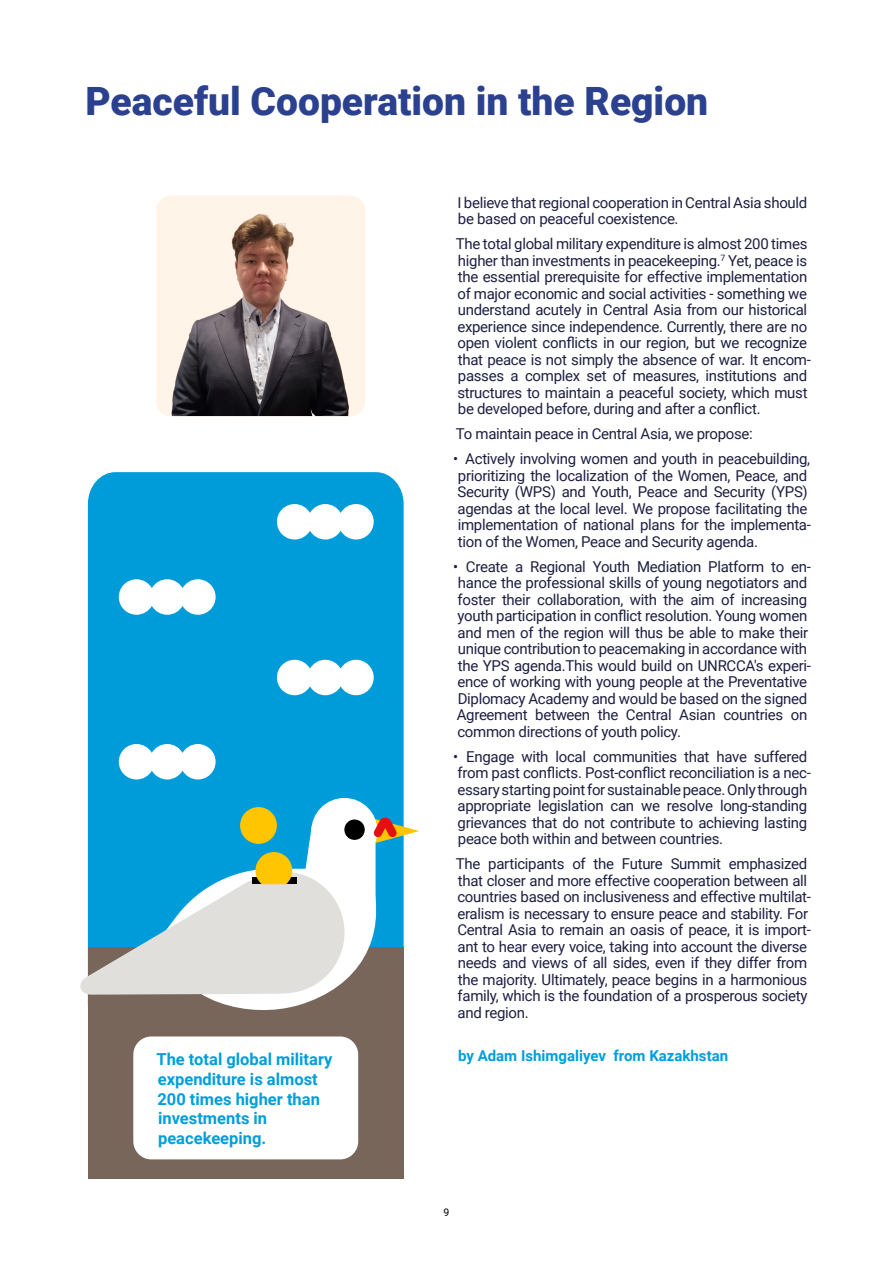
<style>
.page{position:relative;width:893px;height:1263px;background:#fff}
.page>*{position:absolute;margin:0;border:0;box-sizing:border-box;transform-origin:0 0}
.t1{font:900 39px "Roboto";color:#2b4190}
.t2{font:700 16.5px/19.8px "Roboto";color:#009edb}
.t3{font:15px/16.5px "Roboto";letter-spacing:-.02em;color:#1d1f42}
.t4{font:700 15px "Roboto";color:#009edb}
.t5{font:10.5px "Roboto";color:#000}
</style>
<div class="page">
<div style="left:88px;top:472px;width:316px;height:338px;background:#009bd9"></div>
<div style="left:88px;top:947px;width:316px;height:232px;background:#776659"></div>
<div style="left:311px;top:798px;width:66px;height:66px;background:#fff;border-radius:50%"></div>
<svg style="left:80px;top:810px;width:339px;height:200px"></svg>
<div style="left:240px;top:807px;width:37px;height:37px;background:#ffc600;border-radius:50%"></div>
<svg style="left:119px;top:579px;width:97px;height:36px"></svg>
<svg style="left:277px;top:660px;width:97px;height:35px"></svg>
<svg style="left:277px;top:504px;width:97px;height:35px"></svg>
<svg style="left:119px;top:744px;width:98px;height:35px"></svg>
<img style="left:158px;top:196px;width:207px;height:220px">
<div style="left:133px;top:1036px;width:225px;height:123px;background:#fff;border-radius:18px"></div>
<h1 class="t1" style="left:85px;top:74px;width:624px">Peaceful Cooperation in the Region</h1>
<p class="t3" style="left:458px;top:194px;width:351px">I believe that regional cooperation in Central Asia should be based on peaceful coexistence.</p>
<p class="t3" style="left:456px;top:235px;width:356px">The total global military expenditure is almost 200 times higher than investments in peacekeeping.<sup>7</sup> Yet, peace is the essential prerequisite for effective implementation of major economic and social activities - something we understand acutely in Central Asia from our historical experience since independence. Currently, there are no open violent conflicts in our region, but we recognize that peace is not simply the absence of war. It encom&shy;passes a complex set of measures, institutions and structures to maintain a peaceful society, which must be developed before, during and after a conflict.</p>
<p class="t3" style="left:456px;top:425px;width:298px">To maintain peace in Central Asia, we propose:</p>
<p class="t3" style="left:453px;top:450px;width:359px">• Actively involving women and youth in peacebuilding, prioritizing the localization of the Women, Peace, and Security (WPS) and Youth, Peace and Security (YPS) agendas at the local level. We propose facilitating the implementation of national plans for the implementa&shy;tion of the Women, Peace and Security agenda.</p>
<p class="t3" style="left:453px;top:558px;width:359px">• Create a Regional Youth Mediation Platform to en&shy;hance the professional skills of young negotiators and foster their collaboration, with the aim of increasing youth participation in conflict resolution. Young women and men of the region will thus be able to make their unique contribution to peacemaking in accordance with the YPS agenda.This would build on UNRCCA's experi&shy;ence of working with young people at the Preventative Diplomacy Academy and would be based on the signed Agreement between the Central Asian countries on common directions of youth policy.</p>
<p class="t3" style="left:453px;top:748px;width:359px">• Engage with local communities that have suffered from past conflicts. Post-conflict reconciliation is a nec&shy;essary starting point for sustainable peace. Only through appropriate legislation can we resolve long-standing grievances that do not contribute to achieving lasting peace both within and between countries.</p>
<p class="t3" style="left:456px;top:855px;width:357px">The participants of the Future Summit emphasized that closer and more effective cooperation between all countries based on inclusiveness and effective multilat&shy;eralism is necessary to ensure peace and stability. For Central Asia to remain an oasis of peace, it is import&shy;ant to hear every voice, taking into account the diverse needs and views of all sides, even if they differ from the majority. Ultimately, peace begins in a harmonious family, which is the foundation of a prosperous society and region.</p>
<p class="t2" style="left:157px;top:1049px;width:177px">The total global military</p>
<p class="t4" style="left:458px;top:1045px;width:272px">by Adam Ishimgaliyev from Kazakhstan</p>
<p class="t2" style="left:157px;top:1068px;width:164px">expenditure is almost<br>200 times higher than investments in peacekeeping.</p>
<p class="t5" style="left:444px;top:1205px;width:7px">9</p>
</div>
